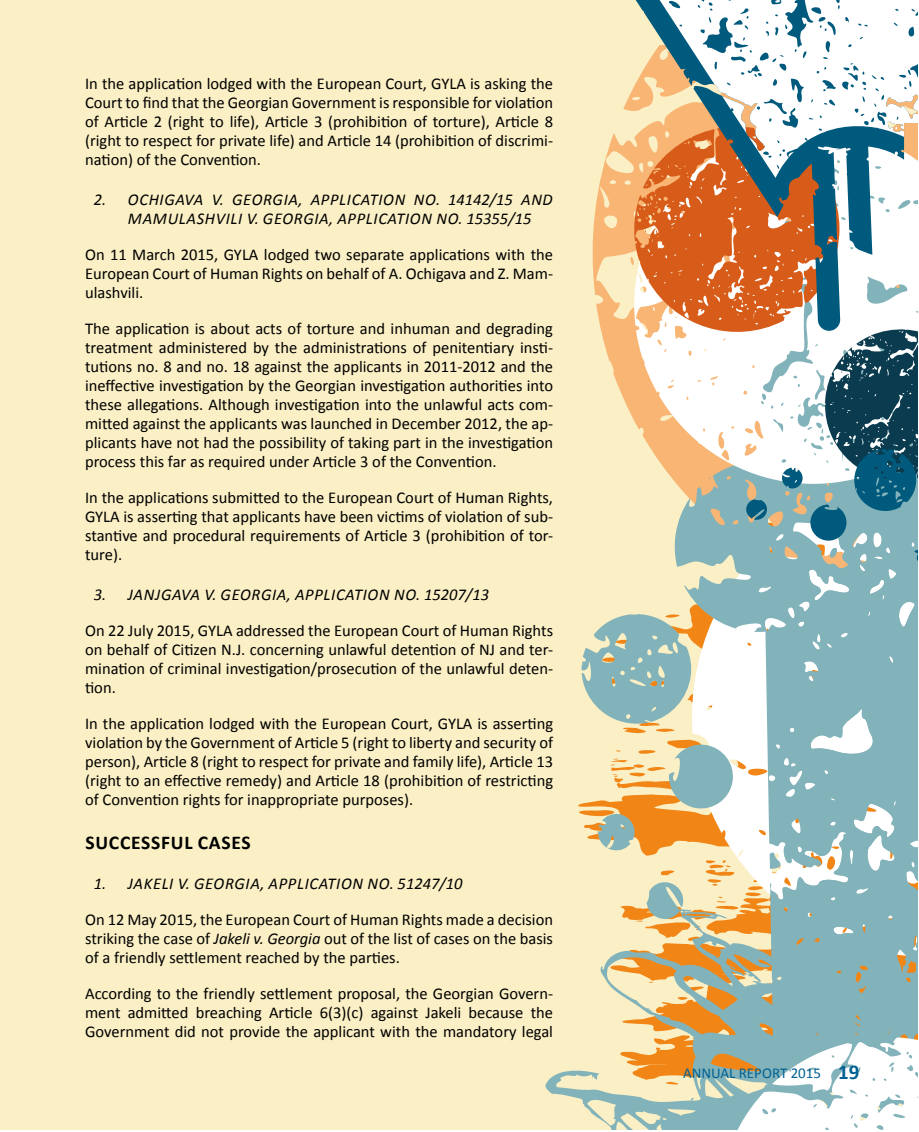
<style>
.page{position:relative;width:919px;height:1132px;background:#fff}
.page>*{position:absolute;margin:0;border:0;box-sizing:border-box;transform-origin:0 0}
.t1{font:700 19.5px "Calibri";letter-spacing:.04em;color:#000}
.t2{font:16.5px/18.9px "Calibri";color:#000;text-align:justify}
.t3{font:italic 16.5px/18.9px "Calibri";letter-spacing:.04em;color:#000}
.t4{font:15px "Calibri";color:#006193}
.s1{font-style:italic}
.s2{font-weight:700;font-size:21px}
</style>
<div class="page">
<div style="left:0;top:0;width:917px;height:1129px;background:#faefc5"></div>
<svg style="left:545px;top:1070px;width:174px;height:59px"></svg>
<svg style="left:581px;top:144px;width:206px;height:963px"></svg>
<div style="left:787px;top:561px;width:130px;height:172px;background:#83b3ba"></div>
<svg style="left:821px;top:561px;width:96px;height:82px;background:#8eb9be"></svg>
<svg style="left:632px;top:331px;width:114px;height:176px;background:#f2e0c7"></svg>
<svg style="left:633px;top:331px;width:113px;height:14px;background:#fdf4ec"></svg>
<svg style="left:719px;top:733px;width:198px;height:396px;background:#afc7c4"></svg>
<svg style="left:746px;top:331px;width:171px;height:230px;background:#8babb3"></svg>
<svg style="left:629px;top:0;width:288px;height:331px;background:#cb9b7a"></svg>
<svg style="left:651px;top:0;width:266px;height:178px;background:#c2c8c4"></svg>
<p class="t2" style="left:85px;top:73px;width:469px">In the application lodged with the European Court, GYLA is asking the Court to find that the Georgian Government is responsible for violation of Article 2 (right to life), Article 3 (prohibition of torture), Article 8 (right to respect for private life) and Article 14 (prohibition of discrimi&shy;nation) of the Convention.</p>
<p class="t3" style="left:128px;top:189px;width:426px;text-indent:-34px">2. OCHIGAVA V. GEORGIA, APPLICATION NO. 14142/15 AND<br>MAMULASHVILI V. GEORGIA, APPLICATION NO. 15355/15</p>
<p class="t2" style="left:85px;top:244px;width:469px">On 11 March 2015, GYLA lodged two separate applications with the European Court of Human Rights on behalf of A. Ochigava and Z. Mam&shy;ulashvili.</p>
<p class="t2" style="left:85px;top:318px;width:469px">The application is about acts of torture and inhuman and degrading treatment administered by the administrations of penitentiary insti&shy;tutions no. 8 and no. 18 against the applicants in 2011-2012 and the ineffective investigation by the Georgian investigation authorities into these allegations. Although investigation into the unlawful acts com&shy;mitted against the applicants was launched in December 2012, the ap&shy;plicants have not had the possibility of taking part in the investigation process this far as required under Article 3 of the Convention.</p>
<p class="t2" style="left:85px;top:487px;width:469px">In the applications submitted to the European Court of Human Rights, GYLA is asserting that applicants have been victims of violation of sub&shy;stantive and procedural requirements of Article 3 (prohibition of tor&shy;ture).</p>
<p class="t3" style="left:94px;top:584px;width:396px">3. JANJGAVA V. GEORGIA, APPLICATION NO. 15207/13</p>
<p class="t2" style="left:85px;top:620px;width:469px">On 22 July 2015, GYLA addressed the European Court of Human Rights on behalf of Citizen N.J. concerning unlawful detention of NJ and ter&shy;mination of criminal investigation/prosecution of the unlawful deten&shy;tion.</p>
<p class="t2" style="left:85px;top:713px;width:469px">In the application lodged with the European Court, GYLA is asserting violation by the Government of Article 5 (right to liberty and security of person), Article 8 (right to respect for private and family life), Article 13 (right to an effective remedy) and Article 18 (prohibition of restricting of Convention rights for inappropriate purposes).</p>
<p class="t1" style="left:85px;top:830px;width:167px">SUCCESSFUL CASES</p>
<p class="t3" style="left:94px;top:873px;width:370px">1. JAKELI V. GEORGIA, APPLICATION NO. 51247/10</p>
<p class="t2" style="left:85px;top:909px;width:469px">On 12 May 2015, the European Court of Human Rights made a decision striking the case of <span class="s1">Jakeli v. Georgia</span> out of the list of cases on the basis of a friendly settlement reached by the parties.</p>
<p class="t2" style="left:85px;top:983px;width:469px">According to the friendly settlement proposal, the Georgian Govern&shy;ment admitted breaching Article 6(3)(c) against Jakeli because the Government did not provide the applicant with the mandatory legal</p>
<p class="t4" style="left:683px;top:1063px;width:178px">ANNUAL REPORT 2015 <span class="s2">19</span></p>
</div>
